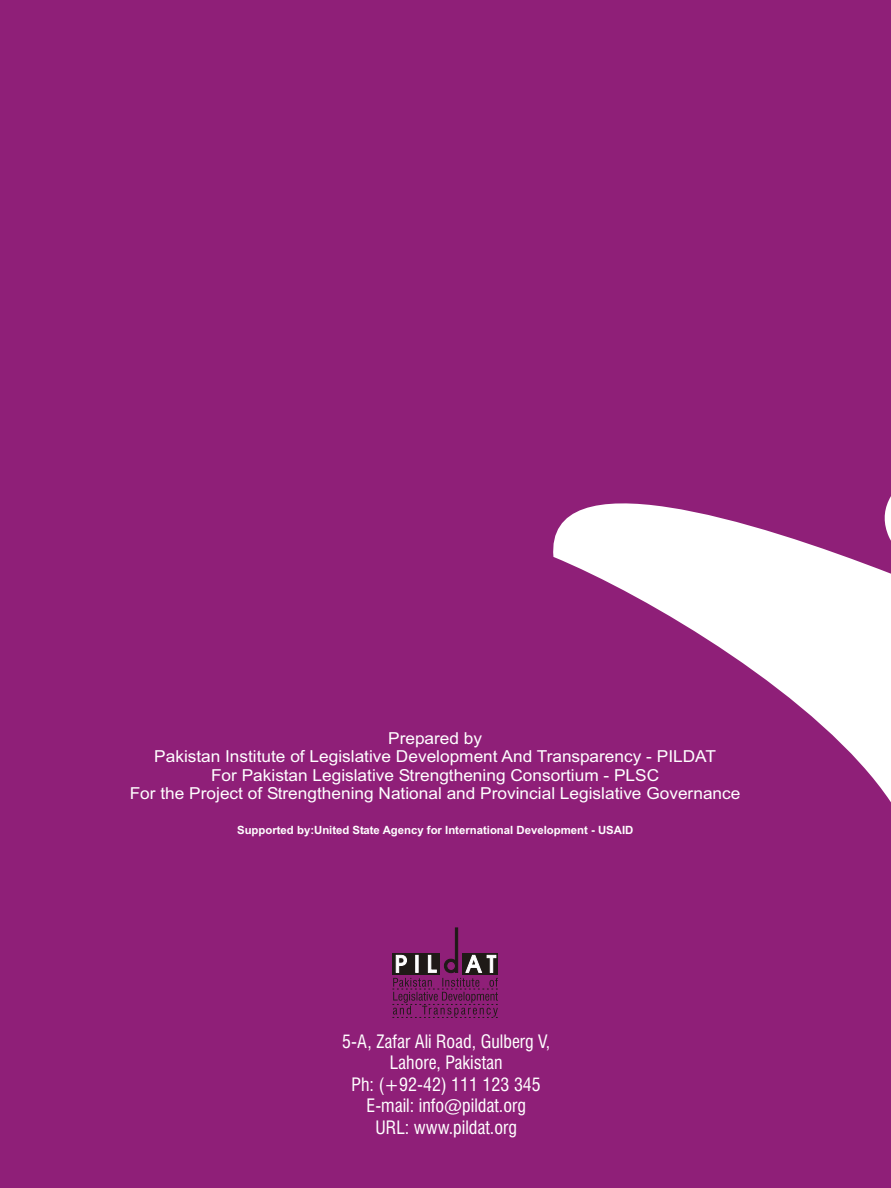
<style>
.page{position:relative;width:891px;height:1188px;background:#8f1f78}
.page>*{position:absolute;margin:0;border:0;box-sizing:border-box;transform-origin:0 0}
.t1{font:18px/21.6px "Swis 721 Cn BT";color:#fff;text-align:center}
.t2{font:16.5px/18.5px "Arial";color:#fff;text-align:center;scale:1.05 1}
.t3{font:700 11.4px "Arial";color:#fff}
</style>
<div class="page">
<svg style="left:553px;top:496px;width:338px;height:306px"></svg>
<svg style="left:392px;top:927px;width:106px;height:91px"></svg>
<p class="t2" style="left:130px;top:730px;width:583px">Prepared by<br>Pakistan Institute of Legislative Development And Transparency - PILDAT<br>For Pakistan Legislative Strengthening Consortium - PLSC<br>For the Project of Strengthening National and Provincial Legislative Governance</p>
<p class="t3" style="left:237px;top:826px;width:398px">Supported by:United State Agency for International Development - USAID</p>
<p class="t1" style="left:342px;top:1032px;width:209px">5-A, Zafar Ali Road, Gulberg V,<br>Lahore, Pakistan<br>Ph: (+92-42) 111 123 345<br>E-mail: info@pildat.org<br>URL: www.pildat.org</p>
</div>
